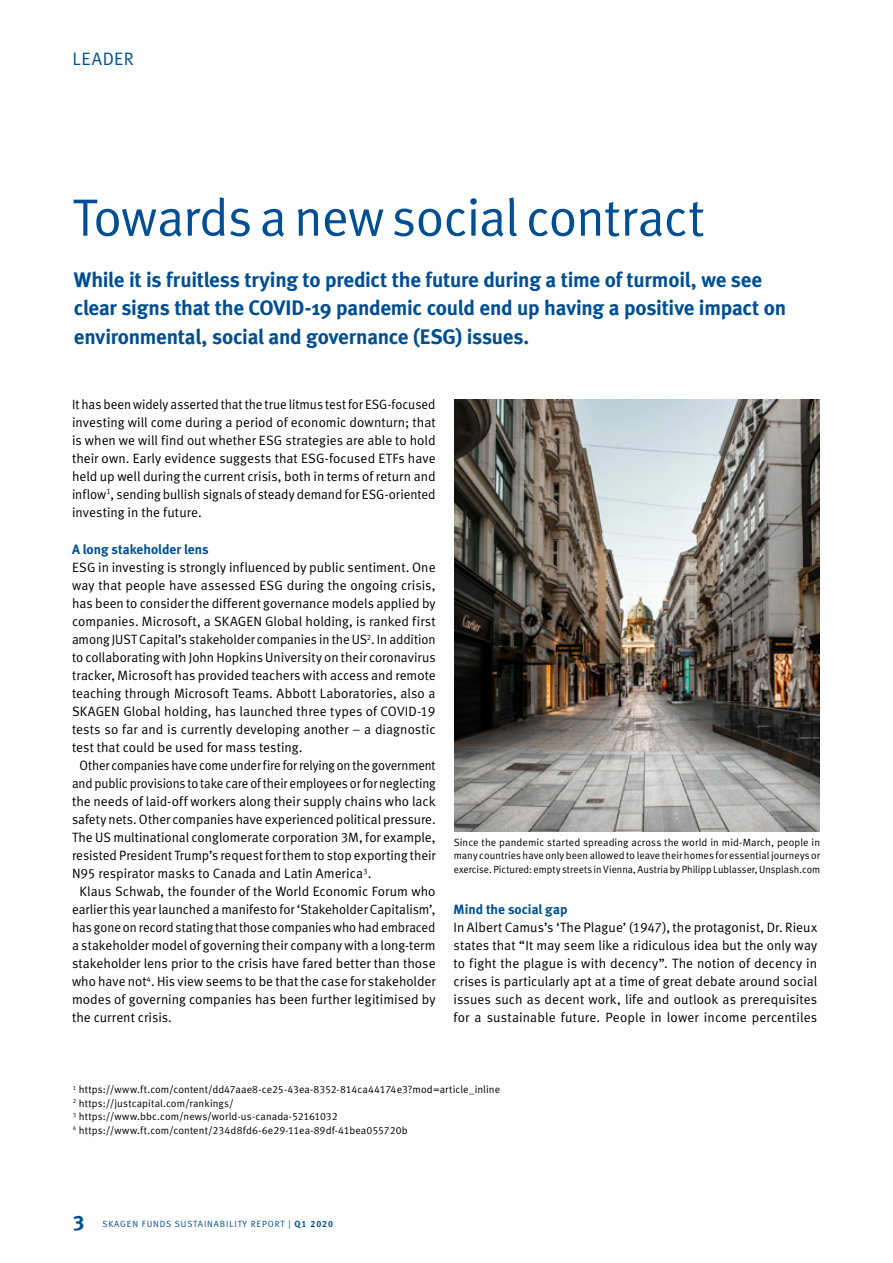
<style>
.page{position:relative;width:893px;height:1263px;background:#fff}
.page>*{position:absolute;margin:0;border:0;box-sizing:border-box;transform-origin:0 0}
.t1{font:52.5px "Meta Normal LF";letter-spacing:-.015em;color:#004f93}
.t2{font:700 21px/28.5px "Meta";letter-spacing:-.015em;color:#004f93}
.t3{font:21px "Meta Bold LF";color:#004f93}
.t4{font:18px "Meta Normal LF";letter-spacing:.035em;color:#004f93}
.t5{font:13.5px/18px "Meta Normal LF";color:#000;text-align:justify}
.t6{font:13.5px/18px "Meta Normal LF";color:#000;text-align:justify;scale:.96 1}
.t7{font:13.5px "Meta Normal LF";color:#000;scale:.95 1}
.t8{font:13.5px "Meta Normal LF";color:#000;scale:.94 1}
.t9{font:700 13.5px "Meta";color:#004f93}
.t10{font:10.5px/13.5px "Meta Normal LF";letter-spacing:.01em;color:#000;text-align:justify}
.t11{font:9px "Meta Normal LF";letter-spacing:.1em;color:#004f93}
.s1{font-style:inherit}
.s2{font-family:"Meta Bold LF"}
</style>
<div class="page">
<img style="left:454px;top:399px;width:365px;height:433px">
<h3 class="t4" style="left:73px;top:48px;width:63px">LEADER</h3>
<h1 class="t1" style="left:73px;top:187px;width:633px">Towards a new social contract</h1>
<h2 class="t2" style="left:74px;top:265px;width:714px">While it is fruitless trying to predict the future during a time of turmoil, we see clear signs that the COVID-19 pandemic could end up having a positive impact on environmental, social and governance (ESG) issues.</h2>
<p class="t6" style="left:72px;top:395px;width:380px">It has been widely asserted that the true litmus test for ESG-focused investing will come during a period of economic downturn; that is when we will find out whether ESG strategies are able to hold their own. Early evidence suggests that ESG-focused ETFs have held up well during the current crisis, both in terms of return and inflow<sup>1</sup>, sending bullish signals of steady demand for ESG-oriented investing in the future.</p>
<p class="t9" style="left:72px;top:541px;width:138px">A long stakeholder lens</p>
<p class="t5" style="left:72px;top:558px;width:365px">ESG in investing is strongly influenced by public sentiment. One</p>
<p class="t5" style="left:72px;top:576px;width:365px">way that people have assessed ESG during the ongoing crisis,</p>
<p class="t5" style="left:72px;top:594px;width:365px">has been to consider the different governance models applied by</p>
<p class="t5" style="left:72px;top:612px;width:365px">companies. Microsoft, a SKAGEN Global holding, is ranked first</p>
<p class="t5" style="left:72px;top:630px;width:365px">among JUST Capital’s stakeholder companies in the US<sup>2</sup>. In addition</p>
<p class="t5" style="left:72px;top:648px;width:365px">to collaborating with John Hopkins University on their coronavirus</p>
<p class="t5" style="left:72px;top:666px;width:365px">tracker, Microsoft has provided teachers with access and remote</p>
<p class="t5" style="left:72px;top:684px;width:365px">teaching through Microsoft Teams. Abbott Laboratories, also a</p>
<p class="t5" style="left:72px;top:702px;width:365px">SKAGEN Global holding, has launched three types of COVID-19</p>
<p class="t5" style="left:72px;top:720px;width:365px">tests so far and is currently developing another – a diagnostic</p>
<p class="t5" style="left:72px;top:738px;width:232px">test that could be used for mass testing.</p>
<p class="t8" style="left:80px;top:758px;width:380px">Other companies have come under fire for relying on the government</p>
<p class="t7" style="left:72px;top:776px;width:384px">and public provisions to take care of their employees or for neglecting</p>
<p class="t5" style="left:72px;top:792px;width:365px">the needs of laid-off workers along their supply chains who lack</p>
<p class="t5" style="left:72px;top:810px;width:365px">safety nets. Other companies have experienced political pressure.</p>
<p class="t5" style="left:72px;top:828px;width:365px">The US multinational conglomerate corporation 3M, for example,</p>
<p class="t5" style="left:72px;top:846px;width:365px">resisted President Trump’s request for them to stop exporting their</p>
<p class="t5" style="left:72px;top:864px;width:301px">N95 respirator masks to Canada and Latin America<sup>3</sup>.</p>
<p class="t5" style="left:80px;top:882px;width:358px">Klaus Schwab, the founder of the World Economic Forum who</p>
<p class="t5" style="left:72px;top:900px;width:365px">earlier this year launched a manifesto for ‘Stakeholder Capitalism’,</p>
<p class="t6" style="left:72px;top:918px;width:380px">has gone on record stating that those companies who had embraced</p>
<p class="t5" style="left:72px;top:936px;width:365px">a stakeholder model of governing their company with a long-term</p>
<p class="t5" style="left:72px;top:954px;width:365px">stakeholder lens prior to the crisis have fared better than those</p>
<p class="t5" style="left:72px;top:972px;width:365px">who have not<sup>4</sup>. His view seems to be that the case for stakeholder</p>
<p class="t5" style="left:72px;top:990px;width:365px">modes of governing companies has been further legitimised by</p>
<p class="t5" style="left:72px;top:1008px;width:101px">the current crisis.</p>
<p class="t10" style="left:454px;top:835px;width:368px">Since the pandemic started spreading across the world in mid-March, people in many countries have only been allowed to leave their homes for essential journeys or exercise. Pictured: empty streets in Vienna, Austria by Philipp Lublasser, Unsplash.com</p>
<p class="t9" style="left:454px;top:901px;width:115px">Mind the social gap</p>
<p class="t5" style="left:454px;top:918px;width:365px">In Albert Camus’s ‘The Plague’ (1947), the protagonist, Dr. Rieux states that “It may seem like a ridiculous idea but the only way to fight the plague is with decency”. The notion of decency in crises is particularly apt at a time of great debate around social issues such as decent work, life and outlook as prerequisites for a sustainable future. People in lower income percentiles</p>
<p class="t10" style="left:73px;top:1082px;width:429px;text-align:left"><sup>1</sup> https://www.ft.com/content/dd47aae8-ce25-43ea-8352-814ca44174e3?mod=article_inline <sup>2</sup> https://justcapital.com/rankings/<br><sup>3</sup> https://www.bbc.com/news/world-us-canada-52161032<br><sup>4</sup> https://www.ft.com/content/234d8fd6-6e29-11ea-89df-41bea055720b</p>
<h2 class="t3" style="left:73px;top:1210px;width:13px">3</h2>
<p class="t11" style="left:102px;top:1219px;width:232px">SKAGEN F<span class="s1">UNDS</span> SUSTAINABILITY <span class="s1">REPORT</span> | <span class="s2">Q1 2020</span></p>
</div>
